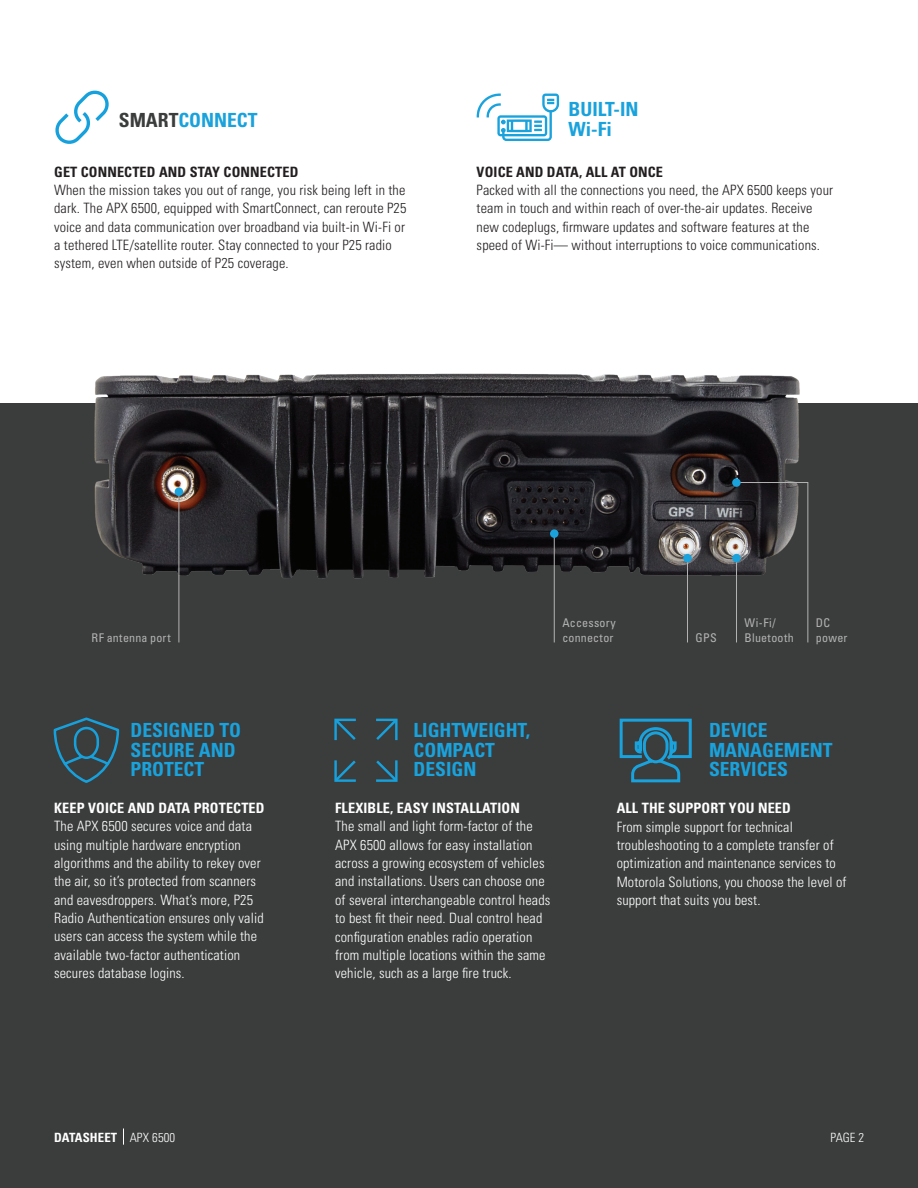
<style>
.page{position:relative;width:918px;height:1188px;background:#fff}
.page>*{position:absolute;margin:0;border:0;box-sizing:border-box;transform-origin:0 0}
.t1{font:700 condensed 19.5px/19.5px "Univers LT Std";color:#19a2dc}
.t2{font:300 condensed 14.25px/18.3px "Univers LT Std";letter-spacing:.01em;color:#fff}
.t3{font:300 condensed 14.25px/18.3px "Univers LT Std";letter-spacing:.01em;color:#231f20}
.t4{font:700 condensed 14.25px "Univers LT Std";letter-spacing:.01em;color:#fff}
.t5{font:700 condensed 14.25px "Univers LT Std";letter-spacing:.01em;color:#231f20}
.t6{font:700 condensed 12.75px "Univers LT Std";letter-spacing:.01em;color:#fff}
.t7{font:300 condensed 12.75px "Univers LT Std";color:#fff}
.t8{font:condensed 12px/15px "Univers LT Std";letter-spacing:.02em;color:#b3b3b3}
.s1{color:#3b3c3c}
.s2{font-weight:300}
</style>
<div class="page">
<div style="left:0;top:404px;width:918px;height:784px;background:#3b3c3c"></div>
<svg style="left:123px;top:1128px;width:1px;height:17px"></svg>
<img style="left:90px;top:373px;width:714px;height:270px">
<svg style="left:334px;top:718px;width:22px;height:23px"></svg>
<svg style="left:376px;top:760px;width:22px;height:22px"></svg>
<svg style="left:334px;top:760px;width:22px;height:22px"></svg>
<svg style="left:376px;top:718px;width:22px;height:23px"></svg>
<svg style="left:55px;top:90px;width:54px;height:54px"></svg>
<svg style="left:53px;top:717px;width:67px;height:66px"></svg>
<hr style="left:179px;top:492px;width:1px;height:150px;background:#b3b3b3">
<hr style="left:554px;top:534px;width:1px;height:108px;background:#b3b3b3">
<hr style="left:687px;top:558px;width:1px;height:84px;background:#b3b3b3">
<svg style="left:735px;top:482px;width:74px;height:161px"></svg>
<div style="left:175px;top:487px;width:8px;height:9px;background:#19a2dc;border-radius:50%"></div>
<div style="left:550px;top:529px;width:9px;height:9px;background:#19a2dc;border-radius:50%"></div>
<div style="left:683px;top:554px;width:9px;height:8px;background:#19a2dc;border-radius:50%"></div>
<div style="left:732px;top:554px;width:9px;height:8px;background:#19a2dc;border-radius:50%"></div>
<div style="left:732px;top:478px;width:9px;height:9px;background:#19a2dc;border-radius:50%"></div>
<svg style="left:477px;top:93px;width:82px;height:48px"></svg>
<svg style="left:619px;top:718px;width:73px;height:65px"></svg>
<h1 class="t1" style="left:119px;top:110px;width:140px"><span class="s1">SMART</span>CONNECT</h1>
<p class="t5" style="left:54px;top:163px;width:246px">GET CONNECTED AND STAY CONNECTED</p>
<p class="t3" style="left:54px;top:181px;width:354px">When the mission takes you out of range, you risk being left in the dark. The APX 6500, equipped with SmartConnect, can reroute P25 voice and data communication over broadband via built-in Wi-Fi or a tethered LTE/satellite router. Stay connected to your P25 radio system, even when outside of P25 coverage.</p>
<h1 class="t1" style="left:569px;top:100px;width:72px">BUILT-IN<br>Wi-Fi</h1>
<p class="t5" style="left:477px;top:163px;width:188px">VOICE AND DATA, ALL AT ONCE</p>
<p class="t3" style="left:477px;top:181px;width:358px">Packed with all the connections you need, the APX 6500 keeps your team in touch and within reach of over-the-air updates. Receive new codeplugs, firmware updates and software features at the speed of Wi-Fi— without interruptions to voice communications.</p>
<p class="t8" style="left:92px;top:631px;width:81px">RF antenna port</p>
<h1 class="t1" style="left:131px;top:721px;width:112px">DESIGNED TO<br>SECURE AND<br>PROTECT</h1>
<p class="t8" style="left:562px;top:616px;width:55px">Accessory connector</p>
<p class="t8" style="left:696px;top:631px;width:23px">GPS</p>
<p class="t8" style="left:745px;top:615px;width:51px">Wi-Fi/<br>Bluetooth</p>
<p class="t8" style="left:816px;top:616px;width:33px">DC power</p>
<h1 class="t1" style="left:414px;top:721px;width:118px">LIGHTWEIGHT,<br>COMPACT<br>DESIGN</h1>
<h1 class="t1" style="left:709px;top:721px;width:125px">DEVICE<br>MANAGEMENT<br>SERVICES</h1>
<p class="t4" style="left:54px;top:799px;width:212px">KEEP VOICE AND DATA PROTECTED</p>
<p class="t2" style="left:54px;top:817px;width:211px">The APX 6500 secures voice and data using multiple hardware encryption algorithms and the ability to rekey over the air, so it’s protected from scanners and eavesdroppers. What’s more, P25<br>Radio Authentication ensures only valid users can access the system while the available two-factor authentication secures database logins.</p>
<p class="t4" style="left:335px;top:799px;width:186px">FLEXIBLE, EASY INSTALLATION</p>
<p class="t2" style="left:335px;top:817px;width:217px">The small and light form-factor of the APX 6500 allows for easy installation across a growing ecosystem of vehicles and installations. Users can choose one of several interchangeable control heads to best fit their need. Dual control head configuration enables radio operation from multiple locations within the same vehicle, such as a large fire truck.</p>
<p class="t4" style="left:617px;top:799px;width:176px">ALL THE SUPPORT YOU NEED</p>
<p class="t2" style="left:617px;top:817px;width:231px">From simple support for technical troubleshooting to a complete transfer of optimization and maintenance services to Motorola Solutions, you choose the level of support that suits you best.</p>
<p class="t6" style="left:54px;top:1129px;width:123px">DATASHEET <span class="s2">APX 6500</span></p>
<p class="t7" style="left:831px;top:1130px;width:35px">PAGE 2</p>
</div>
